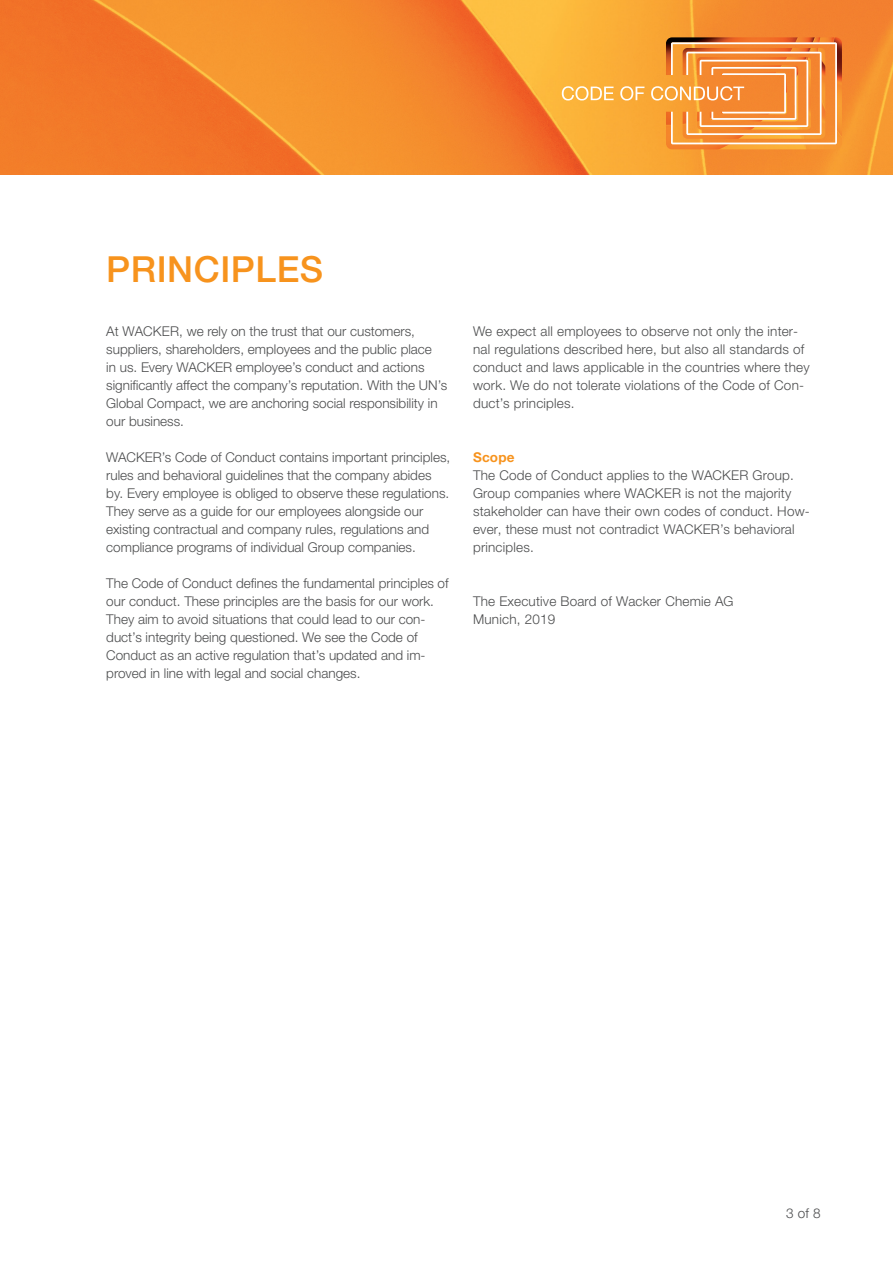
<style>
.page{position:relative;width:893px;height:1263px;background:#fff}
.page>*{position:absolute;margin:0;border:0;box-sizing:border-box;transform-origin:0 0}
.t1{font:500 36px "Helvetica Panfor Wacker";letter-spacing:.015em;color:#f7931d}
._01_Copy{font:300 13.5px/18px "Helvetica Panfor Wacker";color:#4b4c4d}
._02_Headlin{font:700 13.5px "Helvetica Panfor Wacker";letter-spacing:.015em;color:#f7931d}
</style>
<div class="page">
<img style="left:0;top:0;width:893px;height:174px">
<img style="left:666px;top:37px;width:176px;height:112px">
<svg style="left:562px;top:42px;width:275px;height:102px"></svg>
<p class="t1" style="left:106px;top:248px;width:218px">PRINCIPLES</p>
<p class="_01_Copy" style="left:106px;top:322px;width:343px">At WACKER, we rely on the trust that our customers, suppliers, shareholders, employees and the public place<br>in us. Every WACKER employee’s conduct and actions significantly affect the company’s reputation. With the UN’s Global Compact, we are anchoring social responsibility in our business.</p>
<p class="_01_Copy" style="left:106px;top:448px;width:345px">WACKER’s Code of Conduct contains important principles, rules and behavioral guidelines that the company abides by. Every employee is obliged to observe these regulations.<br>They serve as a guide for our employees alongside our existing contractual and company rules, regulations and compliance programs of individual Group companies.</p>
<p class="_01_Copy" style="left:106px;top:574px;width:344px">The Code of Conduct defines the fundamental principles of our conduct. These principles are the basis for our work.<br>They aim to avoid situations that could lead to our con&shy;duct’s integrity being questioned. We see the Code of Conduct as an active regulation that’s updated and im&shy;proved in line with legal and social changes.</p>
<p class="_01_Copy" style="left:473px;top:322px;width:338px">We expect all employees to observe not only the inter&shy;nal regulations described here, but also all standards of conduct and laws applicable in the countries where they work. We do not tolerate violations of the Code of Con&shy;duct’s principles.</p>
<p class="_02_Headlin" style="left:473px;top:449px;width:43px">Scope</p>
<p class="_01_Copy" style="left:473px;top:466px;width:338px">The Code of Conduct applies to the WACKER Group.<br>Group companies where WACKER is not the majority stakeholder can have their own codes of conduct. How&shy;ever, these must not contradict WACKER’s behavioral principles.</p>
<p class="_01_Copy" style="left:473px;top:592px;width:262px">The Executive Board of Wacker Chemie AG</p>
<p class="_01_Copy" style="left:473px;top:610px;width:84px">Munich, 2019</p>
<p class="_01_Copy" style="left:786px;top:1204px;width:36px">3 of 8</p>
</div>
